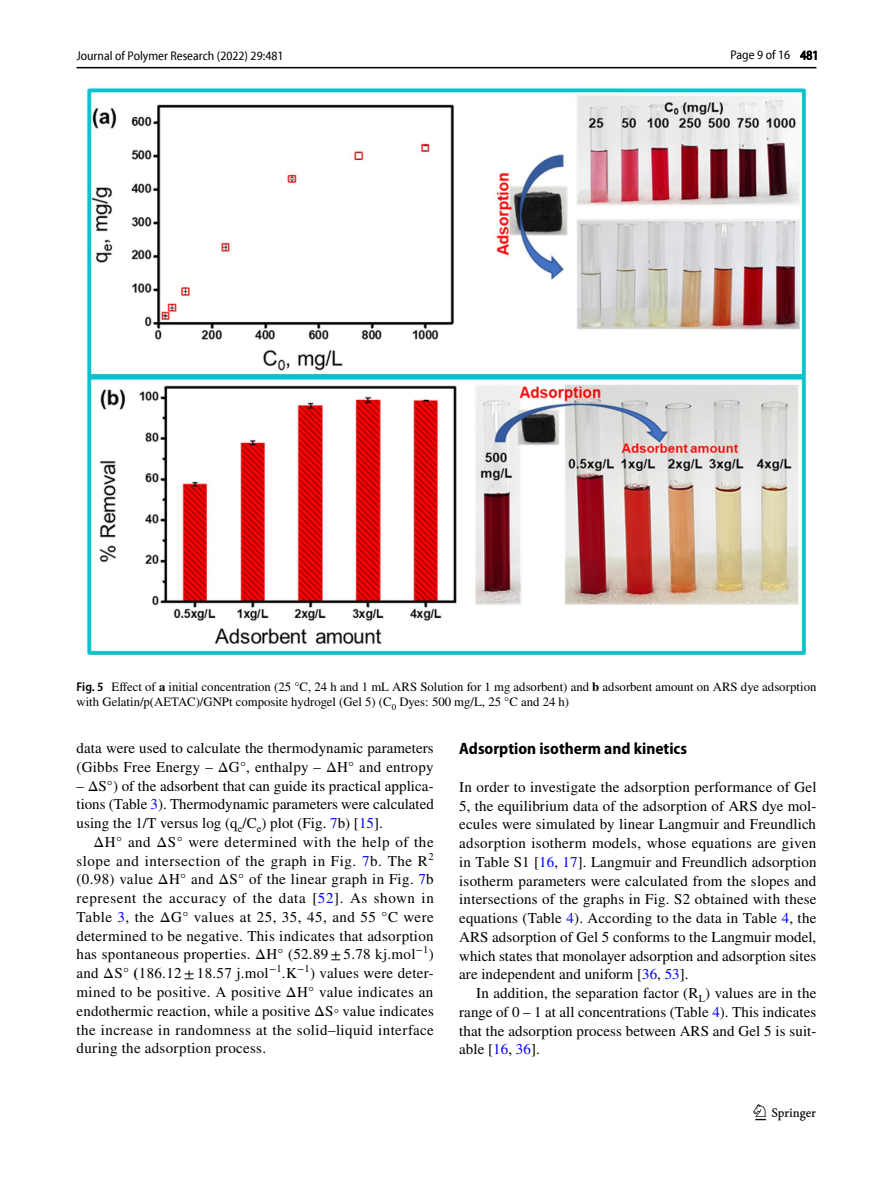
<style>
.page{position:relative;width:893px;height:1187px;background:#fff}
.page>*{position:absolute;margin:0;border:0;box-sizing:border-box;transform-origin:0 0}
.t1{font:22.5px "Springnew Regular 3";color:#000}
.t2{font:700 semi-condensed 16.5px "Myriad Pro";color:#000}
.t3{font:15px/18.8px "STIX";letter-spacing:.005em;color:#000;text-align:justify}
.t4{font:12.75px/15px "STIX";color:#000}
.t5{font:semi-condensed 12.75px "Myriad Pro Unic";color:#000}
.s1{font-family:"Myriad Pro";font-weight:600;font-stretch:semi-condensed}
.s2{font-weight:700}
.s3{color:#00f}
.s4{font-family:"Times New Roman"}
</style>
<div class="page">
<hr style="left:77px;top:67px;width:739px;height:1px;background:#000">
<img style="left:87px;top:88px;width:720px;height:568px">
<p class="t5" style="left:77px;top:51px;width:208px">Journal of Polymer Research (2022) 29:481</p>
<p class="t5" style="left:730px;top:50px;width:90px">Page 9 of 16 481</p>
<p class="t4" style="left:77px;top:680px;width:741px"><span class="s1">Fig. 5</span> Effect of <span class="s2">a</span> initial concentration (25 °C, 24 h and 1 mL ARS Solution for 1 mg adsorbent) and <span class="s2">b</span> adsorbent amount on ARS dye adsorption with Gelatin/p(AETAC)/GNPt composite hydrogel (Gel 5) (C<sub>0</sub> Dyes: 500 mg/L, 25 °C and 24 h)</p>
<p class="t3" style="left:77px;top:739px;width:359px">data were used to calculate the thermodynamic parameters (Gibbs Free Energy – ΔG°, enthalpy – ΔH° and entropy</p>
<p class="t3" style="left:77px;top:777px;width:359px">– ΔS°) of the adsorbent that can guide its practical applica&shy;tions (Table <span class="s3">3</span>). Thermodynamic parameters were calculated using the 1/T versus log (q<sub>e</sub>/C<sub>e</sub>) plot (Fig. <span class="s3">7</span>b) [<span class="s3">15</span>].</p>
<p class="t3" style="left:77px;top:833px;width:359px;text-indent:17px">ΔH° and ΔS° were determined with the help of the slope and intersection of the graph in Fig. <span class="s3">7</span>b. The R<sup>2 </sup>(0.98) value ΔH° and ΔS° of the linear graph in Fig. <span class="s3">7</span>b represent the accuracy of the data [<span class="s3">52</span>]. As shown in Table <span class="s3">3</span>, the ΔG° values at 25, 35, 45, and 55 °C were determined to be negative. This indicates that adsorption has spontaneous properties. ΔH° (52.89±5.78 kj.mol<sup>−1</sup>) and ΔS° <span class="s2">(</span>186.12±18.57 j.mol<sup>−1</sup>.K<sup>−1</sup>) values were deter&shy;mined to be positive. A positive ΔH° value indicates an endothermic reaction, while a positive ΔS<span class="s4">◦</span> value indicates the increase in randomness at the solid–liquid interface during the adsorption process.</p>
<p class="t2" style="left:459px;top:739px;width:229px">Adsorption isotherm and kinetics</p>
<p class="t3" style="left:459px;top:778px;width:359px">In order to investigate the adsorption performance of Gel 5, the equilibrium data of the adsorption of ARS dye mol&shy;ecules were simulated by linear Langmuir and Freundlich adsorption isotherm models, whose equations are given in Table S1 [<span class="s3">16</span>, <span class="s3">17</span>]. Langmuir and Freundlich adsorption isotherm parameters were calculated from the slopes and intersections of the graphs in Fig. S2 obtained with these equations (Table <span class="s3">4</span>). According to the data in Table <span class="s3">4</span>, the ARS adsorption of Gel 5 conforms to the Langmuir model, which states that monolayer adsorption and adsorption sites are independent and uniform [<span class="s3">36</span>, <span class="s3">53</span>].</p>
<p class="t3" style="left:459px;top:984px;width:359px;text-indent:17px">In addition, the separation factor (R<sub>L</sub>) values are in the range of 0 – 1 at all concentrations (Table <span class="s3">4</span>). This indicates that the adsorption process between ARS and Gel 5 is suit&shy;able [<span class="s3">16</span>, <span class="s3">36</span>].</p>
<h1 class="t1" style="left:755px;top:1104px;width:62px">1 3</h1>
</div>
